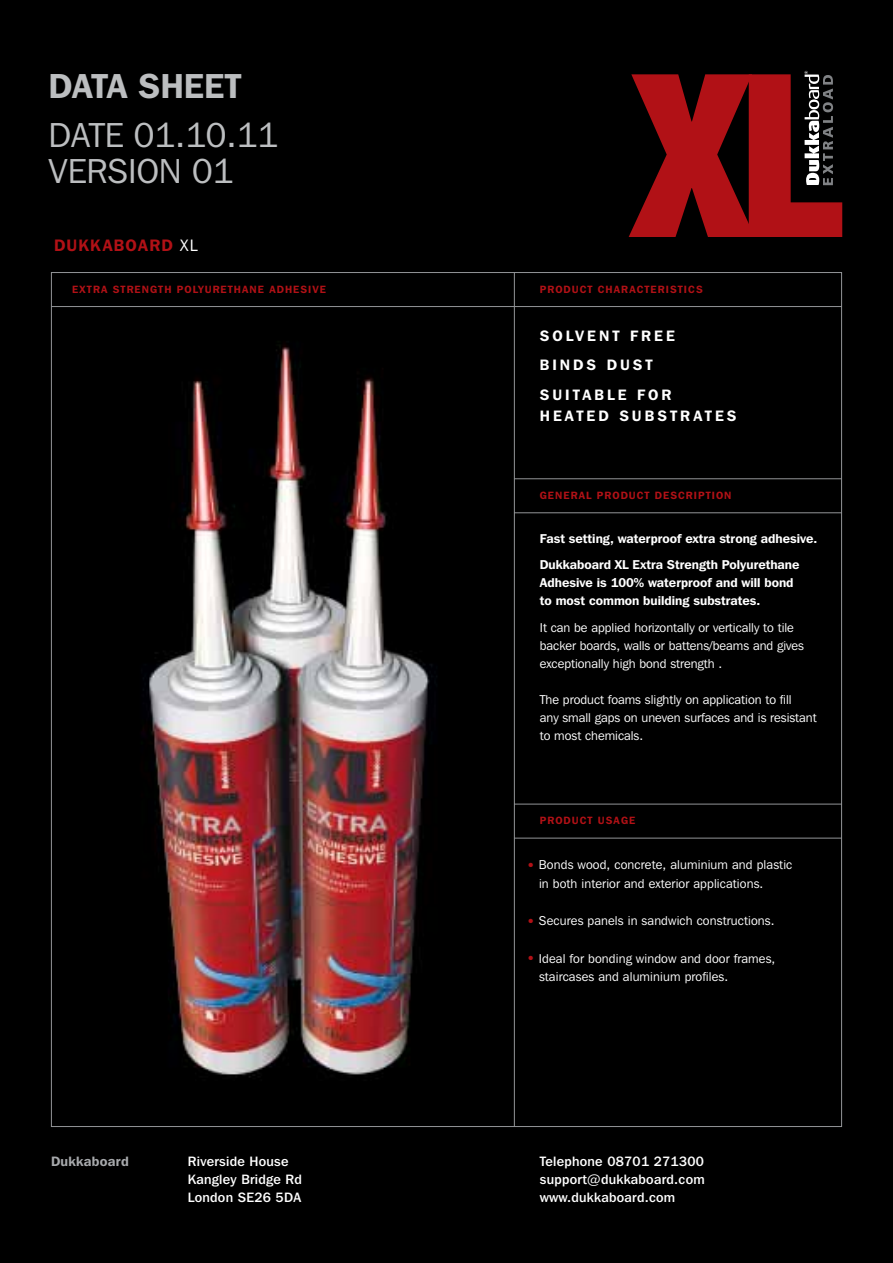
<style>
.page{position:relative;width:893px;height:1263px;background:#000}
.page>*{position:absolute;margin:0;border:0;box-sizing:border-box;transform-origin:0 0}
.t1{font:34.5px/36px "Franklin Gothic IT Cby BT";color:#bcbec0}
.t2{font:600 34.5px "Franklin Gothic IT Cby BT";color:#bcbec0}
.t3{font:600 16.5px "Franklin Gothic IT Cby BT";letter-spacing:.075em;color:#b11116}
.t4{font:600 15px/29.5px "Franklin Gothic IT Cby BT";letter-spacing:.2em;color:#fff}
.t5{font:500 13.5px/18px "Franklin Gothic IT Cby BT";letter-spacing:.02em;color:#fff}
.t6{font:600 13.5px "Franklin Gothic IT Cby BT";letter-spacing:.02em;color:#a7a9ac}
.t7{font:12.75px/18px "Franklin Gothic IT Cby BT";color:#fff}
.t8{font:600 12.75px/26.5px "Franklin Gothic IT Cby BT";color:#fff}
.t9{font:600 10.5px "Franklin Gothic IT Cby BT";letter-spacing:.1em;color:#b11116}
.s1{font-weight:400;color:#fff}
</style>
<div class="page">
<hr style="left:514px;top:272px;width:1px;height:855px;background:#939598">
<hr style="left:51px;top:306px;width:791px;height:1px;background:#939598">
<hr style="left:514px;top:804px;width:328px;height:1px;background:#939598">
<hr style="left:514px;top:478px;width:328px;height:1px;background:#939598">
<hr style="left:514px;top:838px;width:328px;height:1px;background:#939598">
<hr style="left:514px;top:512px;width:328px;height:1px;background:#939598">
<img style="left:143px;top:344px;width:294px;height:734px">
<svg style="left:629px;top:71px;width:213px;height:166px"></svg>
<h1 class="t2" style="left:48px;top:64px;width:194px">DATA SHEET</h1>
<h1 class="t1" style="left:48px;top:116px;width:231px">DATE 01.10.11<br>VERSION 01</h1>
<p class="t3" style="left:54px;top:235px;width:145px">DUKKABOARD <span class="s1">XL</span></p>
<p class="t9" style="left:72px;top:283px;width:255px">EXTRA STRENGTH POLYURETHANE ADHESIVE</p>
<p class="t6" style="left:51px;top:1153px;width:79px">Dukkaboard</p>
<p class="t5" style="left:188px;top:1152px;width:115px">Riverside House<br>Kangley Bridge Rd<br>London SE26 5DA</p>
<p class="t9" style="left:540px;top:283px;width:164px">PRODUCT CHARACTERISTICS</p>
<p class="t4" style="left:540px;top:320px;width:137px">SOLVENT FREE<br>BINDS DUST<br>SUITABLE FOR</p>
<p class="t4" style="left:540px;top:400px;width:198px">HEATED SUBSTRATES</p>
<p class="t9" style="left:540px;top:489px;width:193px">GENERAL PRODUCT DESCRIPTION</p>
<p class="t8" style="left:540px;top:525px;width:279px">Fast setting, waterproof extra strong adhesive.<br>Dukkaboard XL Extra Strength Polyurethane</p>
<p class="t8" style="left:540px;top:573px;width:255px;line-height:18px">Adhesive is 100% waterproof and will bond to most common building substrates.</p>
<p class="t7" style="left:540px;top:618px;width:266px">It can be applied horizontally or vertically to tile backer boards, walls or battens/beams and gives exceptionally high bond strength .</p>
<p class="t7" style="left:540px;top:690px;width:278px">The product foams slightly on application to fill<br>any small gaps on uneven surfaces and is resistant to most chemicals.</p>
<p class="t9" style="left:540px;top:814px;width:97px">PRODUCT USAGE</p>
<p class="t7" style="left:539px;top:855px;width:255px;line-height:18.8px;text-indent:-11px"><sup>●</sup> Bonds wood, concrete, aluminium and plastic in both interior and exterior applications.</p>
<p class="t7" style="left:528px;top:911px;width:248px"><sup>●</sup> Secures panels in sandwich constructions.</p>
<p class="t7" style="left:539px;top:948px;width:238px;line-height:18.8px;text-indent:-11px"><sup>●</sup> Ideal for bonding window and door frames, staircases and aluminium profiles.</p>
<p class="t5" style="left:540px;top:1152px;width:166px;text-align:justify">Telephone 08701 271300 support@dukkaboard.com www.dukkaboard.com</p>
</div>
